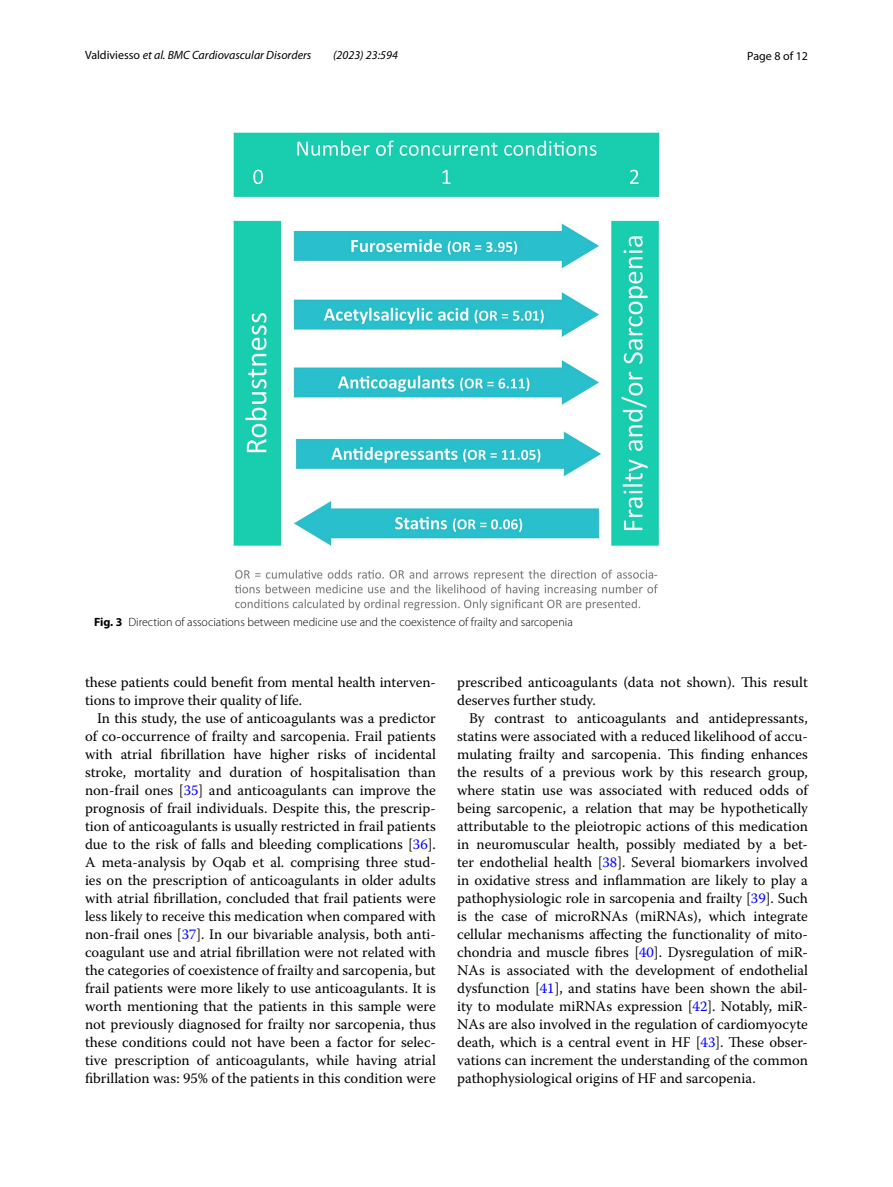
<style>
.page{position:relative;width:893px;height:1187px;background:#fff}
.page>*{position:absolute;margin:0;border:0;box-sizing:border-box;transform-origin:0 0}
.t1{font:14.7px/18px "Warnock Pro";color:#000}
.t2{font:300 12px "Myriad Pro";color:#000}
.t3{font:italic 12px "Myriad Pro";color:#000}
.t4{font:12px "Myriad Pro";color:#000}
.s1{font-style:normal}
.s2{font-weight:700}
.s3{color:#00f}
</style>
<div class="page">
<img style="left:234px;top:133px;width:425px;height:477px">
<p class="t3" style="left:85px;top:48px;width:228px"><span class="s1">Valdiviesso</span> et al. BMC Cardiovascular Disorders</p>
<p class="t3" style="left:333px;top:48px;width:66px">(2023) 23:594</p>
<p class="t4" style="left:747px;top:48px;width:62px">Page 8 of 12</p>
<p class="t2" style="left:94px;top:615px;width:480px"><span class="s2">Fig. 3</span> Direction of associations between medicine use and the coexistence of frailty and sarcopenia</p>
<p class="t1" style="left:85px;top:672px;width:352px">these patients could benefit from mental health interven&shy;tions to improve their quality of life.</p>
<p class="t1" style="left:85px;top:708px;width:352px;text-align:justify;text-indent:12px">In this study, the use of anticoagulants was a predictor of co-occurrence of frailty and sarcopenia. Frail patients with atrial fibrillation have higher risks of incidental stroke, mortality and duration of hospitalisation than non-frail ones [<span class="s3">35</span>] and anticoagulants can improve the prognosis of frail individuals. Despite this, the prescrip&shy;tion of anticoagulants is usually restricted in frail patients due to the risk of falls and bleeding complications [<span class="s3">36</span>].<br>A meta-analysis by Oqab et al. comprising three stud&shy;ies on the prescription of anticoagulants in older adults with atrial fibrillation, concluded that frail patients were less likely to receive this medication when compared with non-frail ones [<span class="s3">37</span>]. In our bivariable analysis, both anti&shy;coagulant use and atrial fibrillation were not related with the categories of coexistence of frailty and sarcopenia, but frail patients were more likely to use anticoagulants. It is worth mentioning that the patients in this sample were not previously diagnosed for frailty nor sarcopenia, thus these conditions could not have been a factor for selec&shy;tive prescription of anticoagulants, while having atrial fibrillation was: 95% of the patients in this condition were</p>
<p class="t1" style="left:457px;top:672px;width:352px">prescribed anticoagulants (data not shown). This result deserves further study.</p>
<p class="t1" style="left:457px;top:708px;width:352px;text-align:justify;text-indent:12px">By contrast to anticoagulants and antidepressants, statins were associated with a reduced likelihood of accu&shy;mulating frailty and sarcopenia. This finding enhances the results of a previous work by this research group, where statin use was associated with reduced odds of being sarcopenic, a relation that may be hypothetically attributable to the pleiotropic actions of this medication in neuromuscular health, possibly mediated by a bet&shy;ter endothelial health [<span class="s3">38</span>]. Several biomarkers involved in oxidative stress and inflammation are likely to play a pathophysiologic role in sarcopenia and frailty [<span class="s3">39</span>]. Such is the case of microRNAs (miRNAs), which integrate cellular mechanisms affecting the functionality of mito&shy;chondria and muscle fibres [<span class="s3">40</span>]. Dysregulation of miR-NAs is associated with the development of endothelial dysfunction [<span class="s3">41</span>], and statins have been shown the abil&shy;ity to modulate miRNAs expression [<span class="s3">42</span>]. Notably, miR-NAs are also involved in the regulation of cardiomyocyte death, which is a central event in HF [<span class="s3">43</span>]. These obser&shy;vations can increment the understanding of the common pathophysiological origins of HF and sarcopenia.</p>
</div>
